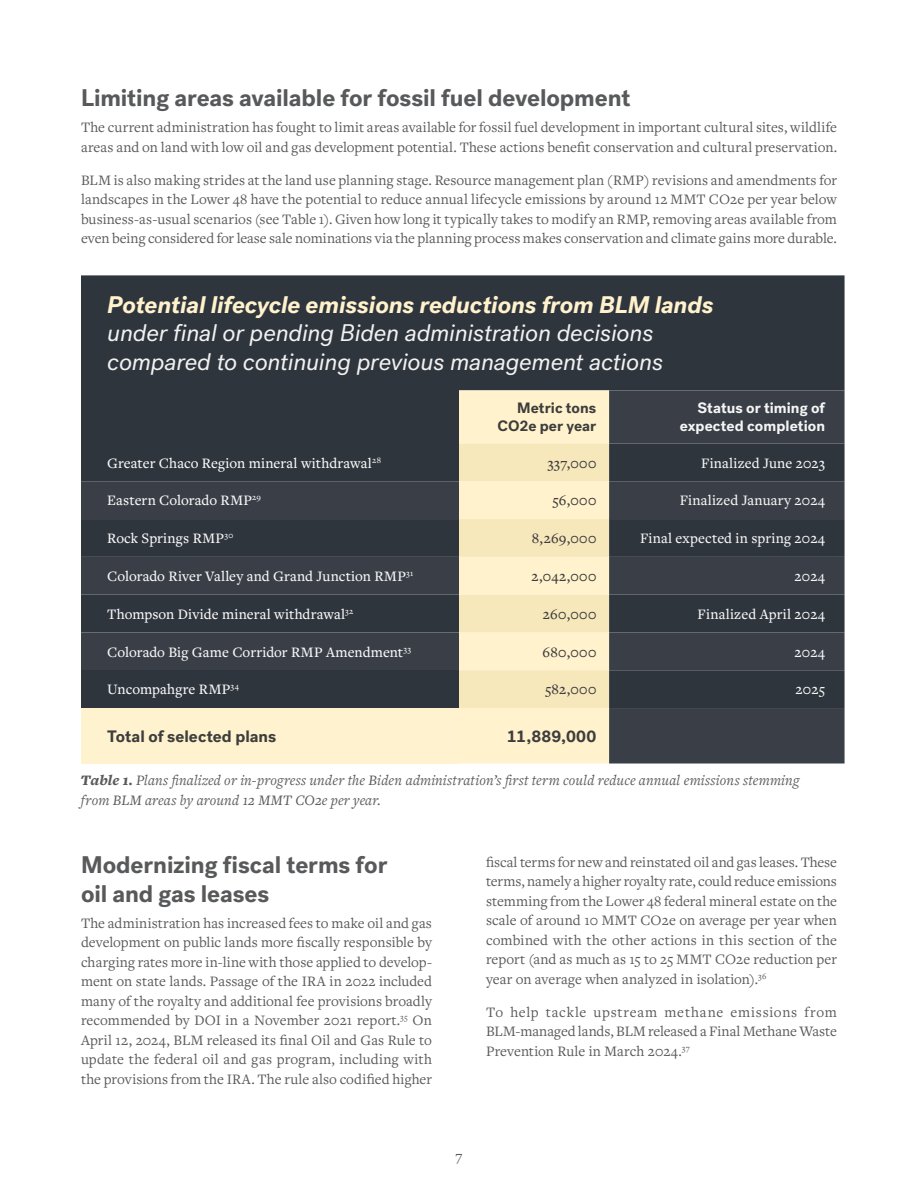
<style>
.page{position:relative;width:918px;height:1188px;background:#fff}
.page>*{position:absolute;margin:0;border:0;box-sizing:border-box;transform-origin:0 0}
.t1{font:italic 24px/28.8px "Post Grotesk";letter-spacing:-.01em;color:#f1f1f1}
.t2{font:700 24px/28.5px "Post Grotesk";letter-spacing:-.005em;color:#58595b}
.t3{font:italic 700 24px "Post Grotesk";letter-spacing:-.005em;color:#fff2cc}
.t4{font:700 16.5px "Post Grotesk";letter-spacing:.005em;color:#3d3d3d}
.t5{font:15px/19.5px "Freight Text Pro";color:#58595b;text-align:justify}
.t6{font:500 15px "Freight Text Pro";letter-spacing:.005em;color:#f7f7f7}
.t7{font:italic 15px/19.5px "Freight Text Pro";letter-spacing:.01em;color:#58595b}
.t8{font:500 15px "Freight Text Pro";letter-spacing:.01em;color:#f5f5f5}
.t9{font:500 15px "Freight Text Pro";letter-spacing:.025em;color:#3d3d3d}
.t10{font:700 15px/18px "Post Grotesk";letter-spacing:.005em;color:#f5f5f5;text-align:right}
.t11{font:700 15px/18px "Post Grotesk";letter-spacing:.005em;color:#3d3d3d;text-align:right}
.s1{font-weight:900}
</style>
<div class="page">
<div style="left:81px;top:275px;width:764px;height:115px;background:#2f353d"></div>
<svg style="left:81px;top:390px;width:764px;height:374px;fill:#3a3f47"></svg>
<svg style="left:459px;top:443px;width:150px;height:265px"></svg>
<svg style="left:609px;top:443px;width:236px;height:265px;fill:#2f353d"></svg>
<div style="left:81px;top:670px;width:378px;height:38px;background:#2f353d"></div>
<div style="left:81px;top:708px;width:378px;height:56px;background:#fff3cf"></div>
<h1 class="t2" style="left:81px;top:83px;width:551px">Limiting areas available for fossil fuel development</h1>
<p class="t5" style="left:81px;top:117px;width:758px">The current administration has fought to limit areas available for fossil fuel development in important cultural sites, wildlife areas and on land with low oil and gas development potential. These actions benefit conservation and cultural preservation.</p>
<p class="t5" style="left:81px;top:169px;width:758px">BLM is also making strides at the land use planning stage. Resource management plan (RMP) revisions and amendments for landscapes in the Lower 48 have the potential to reduce annual lifecycle emissions by around 12 MMT CO2e per year below business-as-usual scenarios (see Table 1). Given how long it typically takes to modify an RMP, removing areas available from even being considered for lease sale nominations via the planning process makes conservation and climate gains more durable.</p>
<h1 class="t3" style="left:107px;top:289px;width:608px">Potential lifecycle emissions reductions from BLM lands</h1>
<h1 class="t1" style="left:107px;top:319px;width:557px">under final or pending Biden administration decisions compared to continuing previous management actions</h1>
<p class="t11" style="left:497px;top:399px;width:100px">Metric tons<br>CO2e per year</p>
<p class="t10" style="left:680px;top:399px;width:147px">Status or timing of expected completion</p>
<p class="t6" style="left:107px;top:453px;width:275px">Greater Chaco Region mineral withdrawal<sup>28</sup></p>
<p class="t9" style="left:547px;top:453px;width:50px">337,000</p>
<p class="t8" style="left:701px;top:453px;width:125px">Finalized June 2023</p>
<p class="t6" style="left:107px;top:491px;width:155px">Eastern Colorado RMP<sup>29</sup></p>
<p class="t9" style="left:552px;top:491px;width:45px">56,000</p>
<p class="t8" style="left:680px;top:491px;width:147px">Finalized January 2024</p>
<p class="t6" style="left:107px;top:528px;width:128px">Rock Springs RMP<sup>30</sup></p>
<p class="t9" style="left:532px;top:528px;width:66px">8,269,000</p>
<p class="t8" style="left:640px;top:528px;width:187px">Final expected in spring 2024</p>
<p class="t6" style="left:107px;top:566px;width:308px">Colorado River Valley and Grand Junction RMP<sup>31</sup></p>
<p class="t9" style="left:531px;top:566px;width:66px">2,042,000</p>
<p class="t8" style="left:795px;top:566px;width:32px">2024</p>
<p class="t6" style="left:107px;top:604px;width:247px">Thompson Divide mineral withdrawal<sup>32</sup></p>
<p class="t9" style="left:543px;top:604px;width:55px">260,000</p>
<p class="t8" style="left:698px;top:604px;width:129px">Finalized April 2024</p>
<p class="t6" style="left:107px;top:642px;width:305px">Colorado Big Game Corridor RMP Amendment<sup>33</sup></p>
<p class="t9" style="left:543px;top:642px;width:55px">680,000</p>
<p class="t8" style="left:795px;top:642px;width:32px">2024</p>
<p class="t6" style="left:107px;top:680px;width:133px">Uncompahgre RMP<sup>34</sup></p>
<p class="t9" style="left:545px;top:680px;width:53px">582,000</p>
<p class="t8" style="left:796px;top:680px;width:31px">2025</p>
<p class="t4" style="left:107px;top:725px;width:171px">Total of selected plans</p>
<p class="t4" style="left:507px;top:725px;width:91px">11,889,000</p>
<p class="t7" style="left:81px;top:770px;width:720px"><span class="s1">Table 1.</span> Plans finalized or in-progress under the Biden administration’s first term could reduce annual emissions stemming from BLM areas by around 12 MMT CO2e per year.</p>
<h1 class="t2" style="left:81px;top:851px;width:308px">Modernizing fiscal terms for oil and gas leases</h1>
<p class="t5" style="left:81px;top:913px;width:353px">The administration has increased fees to make oil and gas development on public lands more fiscally responsible by charging rates more in-line with those applied to develop&shy;ment on state lands. Passage of the IRA in 2022 included many of the royalty and additional fee provisions broadly recommended by DOI in a November 2021 report.<sup>35</sup> On April 12, 2024, BLM released its final Oil and Gas Rule to update the federal oil and gas program, including with the provisions from the IRA. The rule also codified higher</p>
<p class="t5" style="left:486px;top:852px;width:353px">fiscal terms for new and reinstated oil and gas leases. These terms, namely a higher royalty rate, could reduce emissions stemming from the Lower 48 federal mineral estate on the scale of around 10 MMT CO2e on average per year when combined with the other actions in this section of the report (and as much as 15 to 25 MMT CO2e reduction per year on average when analyzed in isolation).<sup>36</sup></p>
<p class="t5" style="left:486px;top:1002px;width:352px">To help tackle upstream methane emissions from BLM‑managed lands, BLM released a Final Methane Waste Prevention Rule in March 2024.<sup>37</sup></p>
<p class="t5" style="left:456px;top:1146px;width:8px">7</p>
</div>
